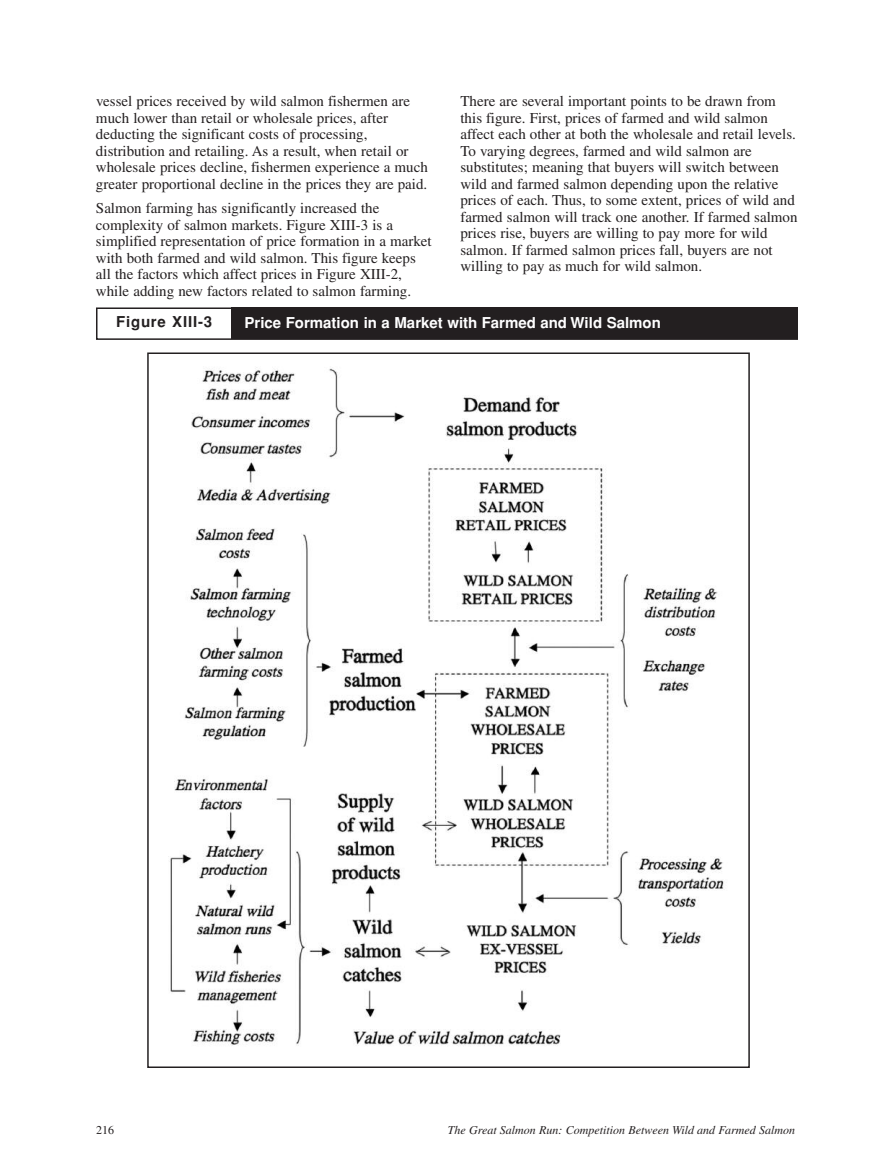
<style>
.page{position:relative;width:891px;height:1161px;background:#fff}
.page>*{position:absolute;margin:0;border:0;box-sizing:border-box;transform-origin:0 0}
.t1{font:15px/16.5px "Times";color:#231f20}
.t2{font:700 15px "Helvetica";color:#fff}
.t3{font:700 15px "Helvetica";letter-spacing:.055em;color:#231f20}
.t4{font:italic 12px "Times";color:#231f20}
.t5{font:12px "Times";color:#231f20}
</style>
<div class="page">
<div style="left:96px;top:307px;width:702px;height:33px;border:2px solid #231f20"></div>
<div style="left:231px;top:307px;width:567px;height:32px;background:#231f20"></div>
<img style="left:168px;top:367px;width:556px;height:679px">
<p class="t1" style="left:96px;top:95px;width:333px">vessel prices received by wild salmon fishermen are much lower than retail or wholesale prices, after deducting the significant costs of processing, distribution and retailing. As a result, when retail or wholesale prices decline, fishermen experience a much greater proportional decline in the prices they are paid.</p>
<p class="t1" style="left:96px;top:201px;width:337px">Salmon farming has significantly increased the complexity of salmon markets. Figure XIII-3 is a simplified representation of price formation in a market with both farmed and wild salmon. This figure keeps all the factors which affect prices in Figure XIII-2, while adding new factors related to salmon farming.</p>
<p class="t1" style="left:460px;top:95px;width:339px">There are several important points to be drawn from this figure. First, prices of farmed and wild salmon affect each other at both the wholesale and retail levels.<br>To varying degrees, farmed and wild salmon are substitutes; meaning that buyers will switch between wild and farmed salmon depending upon the relative prices of each. Thus, to some extent, prices of wild and farmed salmon will track one another. If farmed salmon prices rise, buyers are willing to pay more for wild salmon. If farmed salmon prices fall, buyers are not willing to pay as much for wild salmon.</p>
<p class="t3" style="left:116px;top:313px;width:98px">Figure XIII-3</p>
<p class="t2" style="left:244px;top:314px;width:418px">Price Formation in a Market with Farmed and Wild Salmon</p>
<p class="t5" style="left:96px;top:1126px;width:19px">216</p>
<p class="t4" style="left:448px;top:1126px;width:349px">The Great Salmon Run: Competition Between Wild and Farmed Salmon</p>
</div>
